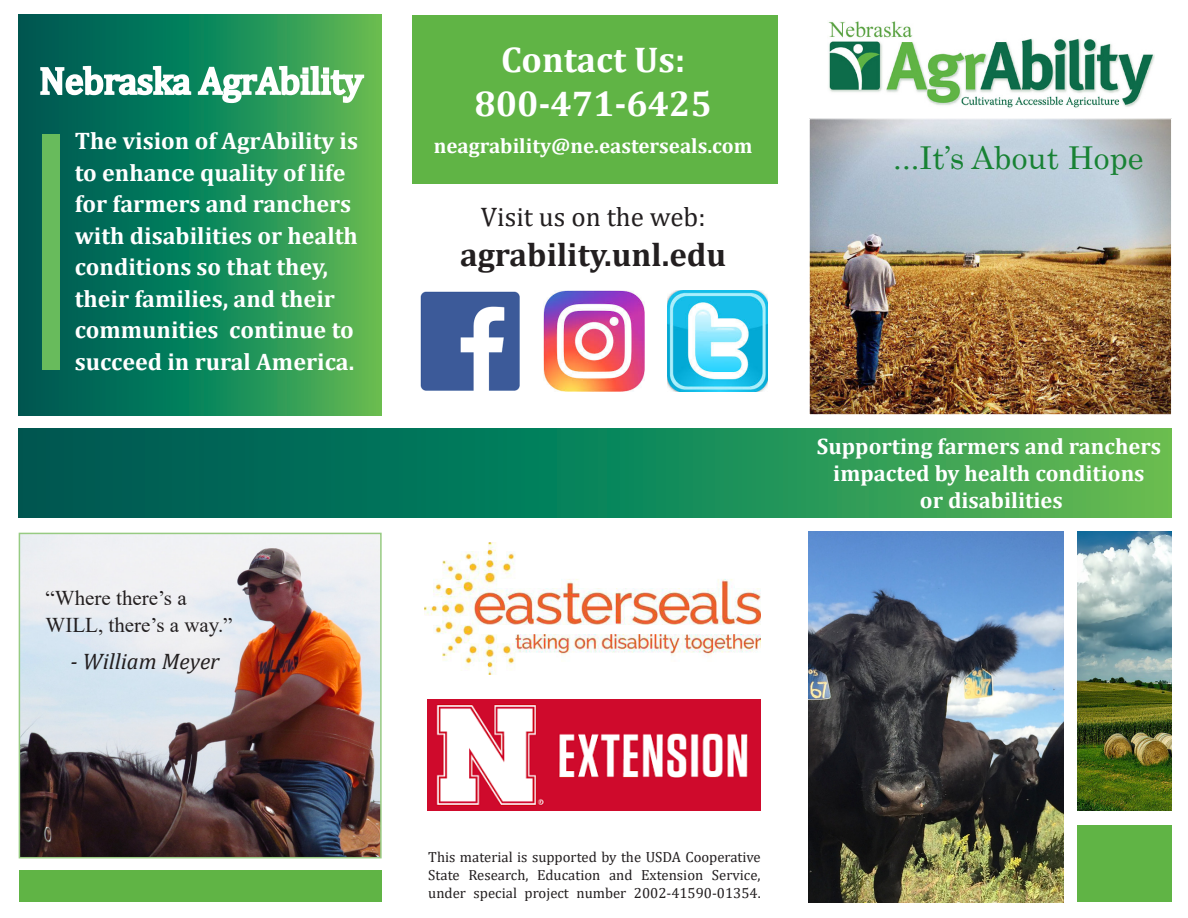
<style>
.page{position:relative;width:1188px;height:918px;background:#fff}
.page>*{position:absolute;margin:0;border:0;box-sizing:border-box;transform-origin:0 0}
.t1{font:37.5px "Cambria";color:#fff}
.t2{font:700 36px "Cambria";color:#fff}
.t3{font:700 33px "Cambria";color:#231f20}
.t4{font:31.5px "Century";color:#188234}
.t5{font:27px "Cambria";color:#231f20}
.t6{font:700 24px/31.5px "Cambria";color:#fff}
.t7{font:700 22.5px/27px "Cambria";color:#fff;text-align:center}
.t8{font:italic 22.5px "Cambria";color:#231f20}
.t9{font:21px/27px "Times New Roman";color:#231f20}
.t10{font:700 21px "Cambria";color:#fff}
.t11{font:14.7px/17.7px "Cambria";color:#231f20;text-align:justify}
</style>
<div class="page">
<svg style="left:19px;top:429px;width:1152px;height:88px;background:#1b8657"></svg>
<img style="left:427px;top:700px;width:334px;height:110px">
<div style="left:412px;top:15px;width:366px;height:169px;background:#60b445"></div>
<img style="left:425px;top:543px;width:336px;height:131px">
<img style="left:543px;top:291px;width:101px;height:100px">
<img style="left:420px;top:291px;width:100px;height:100px">
<img style="left:667px;top:291px;width:101px;height:100px">
<svg style="left:19px;top:15px;width:363px;height:401px;background:#1c8757"></svg>
<svg style="left:39px;top:65px;width:327px;height:40px"></svg>
<div style="left:42px;top:134px;width:18px;height:235px;background:#68bb5c"></div>
<div style="left:19px;top:870px;width:363px;height:32px;background:#60b445"></div>
<img style="left:22px;top:536px;width:357px;height:319px">
<div style="left:19px;top:533px;width:363px;height:325px;border:2px solid #97cb82"></div>
<img style="left:811px;top:120px;width:359px;height:293px">
<div style="left:809px;top:118px;width:363px;height:297px;border:1px solid #fff"></div>
<img style="left:1078px;top:532px;width:94px;height:279px">
<img style="left:809px;top:532px;width:254px;height:370px">
<div style="left:1078px;top:826px;width:94px;height:76px;background:#60b445"></div>
<img style="left:828px;top:21px;width:327px;height:87px">
<p class="t1" style="left:40px;top:59px;width:325px">Nebraska AgrAbility</p>
<p class="t6" style="left:75px;top:125px;width:285px">The vision of AgrAbility is to enhance quality of life for farmers and ranchers with disabilities or health conditions so that they, their families, and their communities continue to succeed in rural America.</p>
<p class="t9" style="left:46px;top:583px;width:188px">“Where there’s a<br>WILL, there’s a way.”</p>
<p class="t8" style="left:70px;top:645px;width:151px">- William Meyer</p>
<p class="t2" style="left:501px;top:35px;width:185px">Contact Us:</p>
<p class="t2" style="left:474px;top:78px;width:239px">800-471-6425</p>
<p class="t10" style="left:434px;top:131px;width:320px">neagrability@ne.easterseals.com</p>
<p class="t5" style="left:481px;top:201px;width:226px">Visit us on the web:</p>
<p class="t3" style="left:460px;top:232px;width:268px">agrability.unl.edu</p>
<p class="t4" style="left:893px;top:131px;width:252px">...It’s About Hope</p>
<p class="t7" style="left:817px;top:432px;width:346px">Supporting farmers and ranchers impacted by health conditions</p>
<p class="t7" style="left:920px;top:486px;width:144px">or disabilities</p>
<p class="t11" style="left:428px;top:848px;width:334px">This material is supported by the USDA Cooperative State Research, Education and Extension Service, under special project number 2002-41590-01354.</p>
</div>
